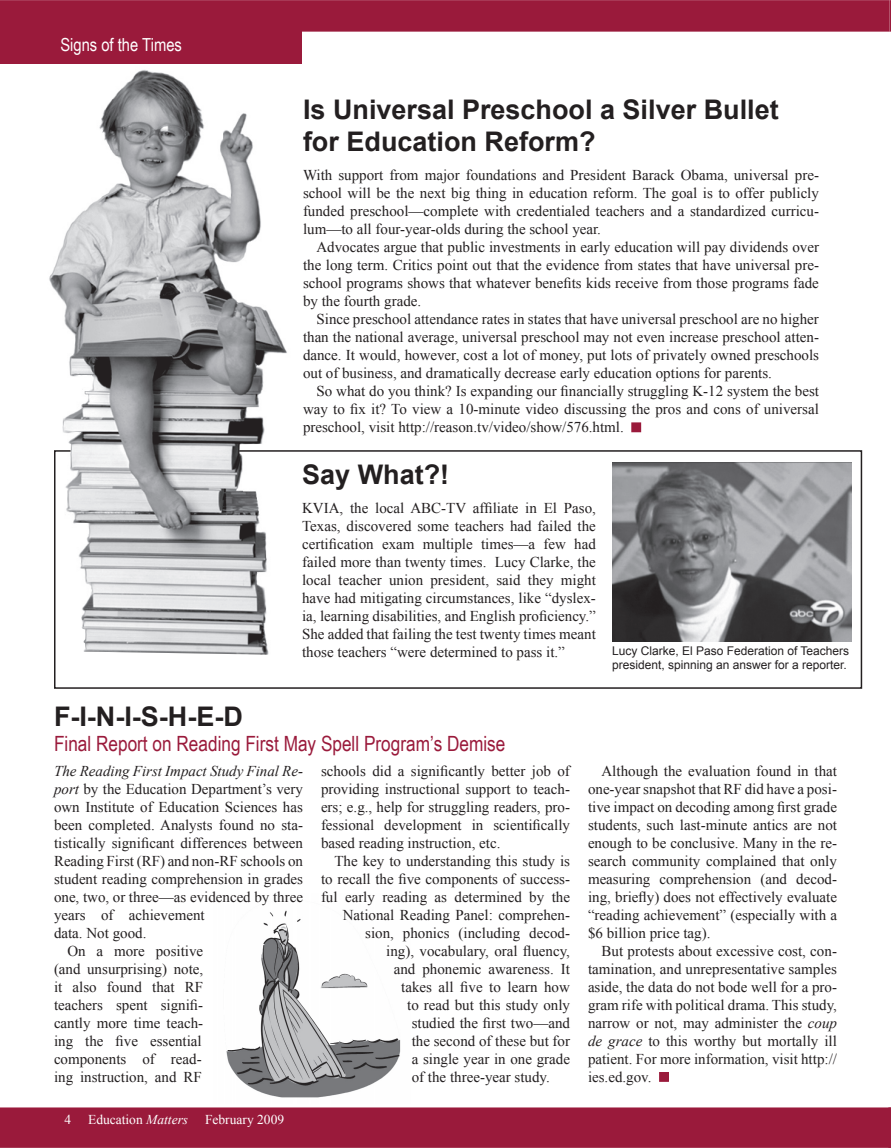
<style>
.page{position:relative;width:891px;height:1148px;background:#fff}
.page>*{position:absolute;margin:0;border:0;box-sizing:border-box;transform-origin:0 0}
.t1{font:700 27px/32.4px "Arial";color:#231f20}
.t2{font:21px "Arial Narrow";color:#9a1a3b}
.t3{font:18px "Arial Narrow";color:#fff}
.t4{font:15px/18px "Times New Roman";color:#231f20;text-align:justify}
.t5{font:italic 15px "Times New Roman";color:#231f20}
.t6{font:13.5px "Times New Roman";color:#fff}
.t7{font:12px/14.4px "Arial";color:#231f20}
.s1{font-style:italic}
</style>
<div class="page">
<div style="left:0;top:0;width:891px;height:32px;background:#9a1a3b"></div>
<img style="left:226px;top:910px;width:175px;height:188px">
<div style="left:54px;top:450px;width:808px;height:238px;border:2px solid #231f20"></div>
<img style="left:49px;top:70px;width:243px;height:585px">
<div style="left:0;top:30px;width:302px;height:34px;background:#9a1a3b"></div>
<div style="left:660px;top:1072px;width:8px;height:9px;background:#9a1a3b"></div>
<div style="left:659px;top:1072px;width:10px;height:9px;border:2px solid #9a1a3b"></div>
<div style="left:632px;top:423px;width:8px;height:8px;background:#9a1a3b"></div>
<div style="left:631px;top:422px;width:10px;height:10px;border:2px solid #9a1a3b"></div>
<img style="left:612px;top:462px;width:240px;height:179px">
<div style="left:0;top:1107px;width:891px;height:40px;background:#9a1a3b"></div>
<p class="t3" style="left:60px;top:32px;width:123px">Signs of the Times</p>
<h1 class="t1" style="left:303px;top:94px;width:477px">Is Universal Preschool a Silver Bullet for Education Reform?</h1>
<p class="t4" style="left:303px;top:166px;width:517px">With support from major foundations and President Barack Obama, universal pre&shy;school will be the next big thing in education reform. The goal is to offer publicly funded preschool—complete with credentialed teachers and a standardized curricu&shy;lum—to all four-year-olds during the school year.</p>
<p class="t4" style="left:303px;top:238px;width:518px;text-indent:14px">Advocates argue that public investments in early education will pay dividends over the long term. Critics point out that the evidence from states that have universal pre&shy;school programs shows that whatever benefits kids receive from those programs fade by the fourth grade.</p>
<p class="t4" style="left:303px;top:310px;width:518px;text-indent:14px">Since preschool attendance rates in states that have universal preschool are no higher than the national average, universal preschool may not even increase preschool atten&shy;dance. It would, however, cost a lot of money, put lots of privately owned preschools out of business, and dramatically decrease early education options for parents.</p>
<p class="t4" style="left:303px;top:382px;width:518px;text-indent:14px">So what do you think? Is expanding our financially struggling K-12 system the best way to fix it? To view a 10-minute video discussing the pros and cons of universal preschool, visit http://reason.tv/video/show/576.html.</p>
<h1 class="t1" style="left:302px;top:459px;width:149px">Say What?!</h1>
<p class="t4" style="left:302px;top:499px;width:295px">KVIA, the local ABC-TV affiliate in El Paso, Texas, discovered some teachers had failed the certification exam multiple times—a few had failed more than twenty times. Lucy Clarke, the local teacher union president, said they might have had mitigating circumstances, like “dyslex&shy;ia, learning disabilities, and English proficiency.” She added that failing the test twenty times meant those teachers “were determined to pass it.”</p>
<p class="t7" style="left:612px;top:643px;width:239px">Lucy Clarke, El Paso Federation of Teachers president, spinning an answer for a reporter.</p>
<h1 class="t1" style="left:54px;top:701px;width:190px">F-I-N-I-S-H-E-D</h1>
<h2 class="t2" style="left:54px;top:728px;width:453px">Final Report on Reading First May Spell Program’s Demise</h2>
<p class="t5" style="left:54px;top:760px;width:250px">The Reading First Impact Study Final Re-</p>
<p class="t4" style="left:54px;top:779px;width:251px"><span class="s1">port</span> by the Education Department’s very</p>
<p class="t4" style="left:54px;top:797px;width:250px">own Institute of Education Sciences has</p>
<p class="t4" style="left:54px;top:815px;width:250px">been completed. Analysts found no sta-</p>
<p class="t4" style="left:54px;top:833px;width:251px">tistically significant differences between</p>
<p class="t4" style="left:54px;top:851px;width:250px">Reading First (RF) and non-RF schools on</p>
<p class="t4" style="left:54px;top:869px;width:250px">student reading comprehension in grades</p>
<p class="t4" style="left:54px;top:887px;width:251px">one, two, or three—as evidenced by three</p>
<p class="t4" style="left:54px;top:905px;width:152px">years of achievement</p>
<p class="t4" style="left:54px;top:923px;width:94px">data. Not good.</p>
<p class="t4" style="left:68px;top:941px;width:137px">On a more positive</p>
<p class="t4" style="left:54px;top:959px;width:151px">(and unsurprising) note,</p>
<p class="t4" style="left:54px;top:977px;width:151px">it also found that RF</p>
<p class="t4" style="left:54px;top:995px;width:151px">teachers spent signifi-</p>
<p class="t4" style="left:54px;top:1013px;width:151px">cantly more time teach-</p>
<p class="t4" style="left:54px;top:1031px;width:149px">ing the five essential</p>
<p class="t4" style="left:54px;top:1049px;width:149px">components of read-</p>
<p class="t4" style="left:54px;top:1067px;width:149px">ing instruction, and RF</p>
<p class="t6" style="left:88px;top:1109px;width:198px">Education <span class="s1">Matters</span> February 2009</p>
<p class="t4" style="left:321px;top:761px;width:251px">schools did a significantly better job of providing instructional support to teach&shy;ers; e.g., help for struggling readers, pro&shy;fessional development in scientifically based reading instruction, etc.</p>
<p class="t4" style="left:334px;top:851px;width:237px">The key to understanding this study is</p>
<p class="t4" style="left:321px;top:869px;width:250px">to recall the five components of success-</p>
<p class="t4" style="left:321px;top:887px;width:250px">ful early reading as determined by the</p>
<p class="t4" style="left:343px;top:905px;width:229px">National Reading Panel: comprehen-</p>
<p class="t4" style="left:365px;top:923px;width:206px">sion, phonics (including decod-</p>
<p class="t4" style="left:386px;top:941px;width:185px">ing), vocabulary, oral fluency,</p>
<p class="t4" style="left:394px;top:959px;width:178px">and phonemic awareness. It</p>
<p class="t4" style="left:401px;top:977px;width:170px">takes all five to learn how</p>
<p class="t4" style="left:407px;top:995px;width:164px">to read but this study only</p>
<p class="t4" style="left:412px;top:1013px;width:160px">studied the first two—and</p>
<p class="t4" style="left:412px;top:1031px;width:160px">the second of these but for</p>
<p class="t4" style="left:412px;top:1049px;width:160px">a single year in one grade</p>
<p class="t4" style="left:412px;top:1067px;width:140px">of the three-year study.</p>
<p class="t4" style="left:588px;top:761px;width:251px;text-indent:14px">Although the evaluation found in that one-year snapshot that RF did have a posi&shy;tive impact on decoding among first grade students, such last-minute antics are not enough to be conclusive. Many in the re&shy;search community complained that only measuring comprehension (and decod&shy;ing, briefly) does not effectively evaluate “reading achievement” (especially with a $6 billion price tag).</p>
<p class="t4" style="left:588px;top:941px;width:251px;text-indent:14px">But protests about excessive cost, con&shy;tamination, and unrepresentative samples aside, the data do not bode well for a pro&shy;gram rife with political drama. This study, narrow or not, may administer the <span class="s1">coup de grace</span> to this worthy but mortally ill patient. For more information, visit http:// ies.ed.gov.</p>
</div>
